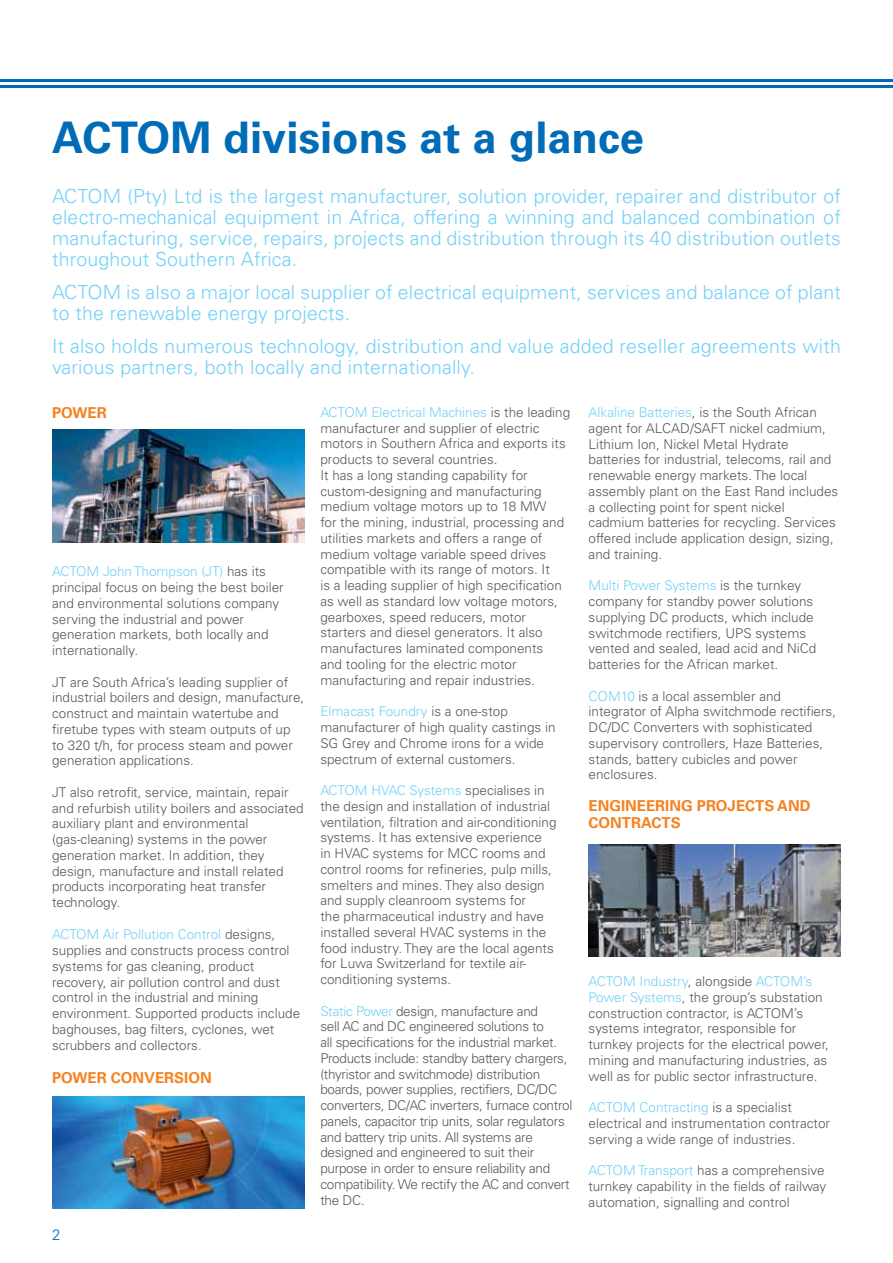
<style>
.page{position:relative;width:893px;height:1263px;background:#fff}
.page>*{position:absolute;margin:0;border:0;box-sizing:border-box;transform-origin:0 0}
.t1{font:700 43.5px "Univers LT Std";color:#006cb7}
.t2{font:300 19.5px/21px "Univers LT Std";letter-spacing:.01em;color:#74d1f7}
.t3{font:700 15px/16.5px "Univers LT Std";color:#f58220}
.t4{font:300 15px "Univers LT Std";color:#006cb7}
.t5{font:300 13.5px/15.8px "Univers LT Std";color:#58595b}
.t6{font:300 13.5px/15.8px "Univers LT Std";letter-spacing:-.02em;color:#58595b}
.s1{color:#74d1f7}
</style>
<div class="page">
<img style="left:52px;top:430px;width:252px;height:112px">
<img style="left:52px;top:1096px;width:252px;height:112px">
<hr style="left:0;top:85px;width:893px;height:3px;background:#006cb7">
<hr style="left:0;top:80px;width:893px;height:2px;background:#006cb7">
<img style="left:589px;top:844px;width:252px;height:113px">
<h1 class="t1" style="left:52px;top:113px;width:594px">ACTOM divisions at a glance</h1>
<p class="t2" style="left:52px;top:186px;width:790px;text-align:justify">ACTOM (Pty) Ltd is the largest manufacturer, solution provider, repairer and distributor of electro-mechanical equipment in Africa, offering a winning and balanced combination of manufacturing, service, repairs, projects and distribution through its 40 distribution outlets throughout Southern Africa.</p>
<h2 class="t2" style="left:52px;top:282px;width:790px">ACTOM is also a major local supplier of electrical equipment, services and balance of plant to the renewable energy projects.</h2>
<h2 class="t2" style="left:52px;top:336px;width:790px">It also holds numerous technology, distribution and value added reseller agreements with various partners, both locally and internationally.</h2>
<p class="t3" style="left:52px;top:405px;width:56px">POWER</p>
<p class="t5" style="left:320px;top:404px;width:251px"><span class="s1">ACTOM Electrical Machines</span> is the leading manufacturer and supplier of electric motors in Southern Africa and exports its products to several countries.<br>It has a long standing capability for custom-designing and manufacturing medium voltage motors up to 18 MW<br>for the mining, industrial, processing and utilities markets and offers a range of medium voltage variable speed drives compatible with its range of motors. It<br>is a leading supplier of high specification as well as standard low voltage motors, gearboxes, speed reducers, motor starters and diesel generators. It also manufactures laminated components<br>and tooling for the electric motor manufacturing and repair industries.</p>
<p class="t5" style="left:320px;top:704px;width:237px"><span class="s1">Elmacast Foundry</span> is a one-stop manufacturer of high quality castings in SG Grey and Chrome irons for a wide spectrum of external customers.</p>
<p class="t5" style="left:320px;top:782px;width:238px"><span class="s1">ACTOM HVAC Systems</span> specialises in the design and installation of industrial ventilation, filtration and air-conditioning systems. It has extensive experience<br>in HVAC systems for MCC rooms and control rooms for refineries, pulp mills, smelters and mines. They also design and supply cleanroom systems for<br>the pharmaceutical industry and have installed several HVAC systems in the food industry. They are the local agents for Luwa Switzerland for textile air&shy;conditioning systems.</p>
<p class="t6" style="left:320px;top:1003px;width:254px"><span class="s1">Static Power</span> design, manufacture and<br>sell AC and DC engineered solutions to<br>all specifications for the industrial market.<br>Products include: standby battery chargers, (thyristor and switchmode) distribution boards, power supplies, rectifiers, DC/DC converters, DC/AC inverters, furnace control panels, capacitor trip units, solar regulators and battery trip units. All systems are designed and engineered to suit their purpose in order to ensure reliability and compatibility. We rectify the AC and convert the DC.</p>
<p class="t5" style="left:589px;top:404px;width:251px"><span class="s1">Alkaline Batteries</span>, is the South African agent for ALCAD/SAFT nickel cadmium, Lithium Ion, Nickel Metal Hydrate batteries for industrial, telecoms, rail and renewable energy markets. The local assembly plant on the East Rand includes a collecting point for spent nickel cadmium batteries for recycling. Services offered include application design, sizing, and training.</p>
<p class="t5" style="left:589px;top:578px;width:229px"><span class="s1">Multi Power Systems</span> is the turnkey company for standby power solutions supplying DC products, which include switchmode rectifiers, UPS systems vented and sealed, lead acid and NiCd batteries for the African market.</p>
<p class="t5" style="left:589px;top:688px;width:249px"><span class="s1">COM10</span> is a local assembler and integrator of Alpha switchmode rectifiers, DC/DC Converters with sophisticated supervisory controllers, Haze Batteries, stands, battery cubicles and power enclosures.</p>
<p class="t3" style="left:589px;top:798px;width:224px">ENGINEERING PROJECTS AND<br>CONTRACTS</p>
<p class="t5" style="left:52px;top:564px;width:233px"><span class="s1">ACTOM John Thompson (JT)</span> has its principal focus on being the best boiler and environmental solutions company serving the industrial and power generation markets, both locally and internationally.</p>
<p class="t5" style="left:52px;top:674px;width:254px">JT are South Africa’s leading supplier of industrial boilers and design, manufacture, construct and maintain watertube and firetube types with steam outputs of up to 320 t/h, for process steam and power generation applications.</p>
<p class="t5" style="left:52px;top:784px;width:253px">JT also retrofit, service, maintain, repair and refurbish utility boilers and associated auxiliary plant and environmental (gas-cleaning) systems in the power generation market. In addition, they design, manufacture and install related products incorporating heat transfer technology.</p>
<p class="t5" style="left:52px;top:927px;width:250px"><span class="s1">ACTOM Air Pollution Control</span> designs, supplies and constructs process control systems for gas cleaning, product recovery, air pollution control and dust control in the industrial and mining environment. Supported products include baghouses, bag filters, cyclones, wet scrubbers and collectors.</p>
<p class="t3" style="left:52px;top:1070px;width:161px">POWER CONVERSION</p>
<p class="t5" style="left:589px;top:973px;width:242px"><span class="s1">ACTOM Industry</span>, alongside <span class="s1">ACTOM’s Power Systems</span>, the group’s substation construction contractor, is ACTOM’s systems integrator, responsible for turnkey projects for the electrical power, mining and manufacturing industries, as well as for public sector infrastructure.</p>
<p class="t5" style="left:589px;top:1099px;width:243px"><span class="s1">ACTOM Contracting</span> is a specialist electrical and instrumentation contractor serving a wide range of industries.</p>
<p class="t5" style="left:589px;top:1162px;width:239px"><span class="s1">ACTOM Transport</span> has a comprehensive turnkey capability in the fields of railway automation, signalling and control</p>
<p class="t4" style="left:52px;top:1225px;width:10px">2</p>
</div>
